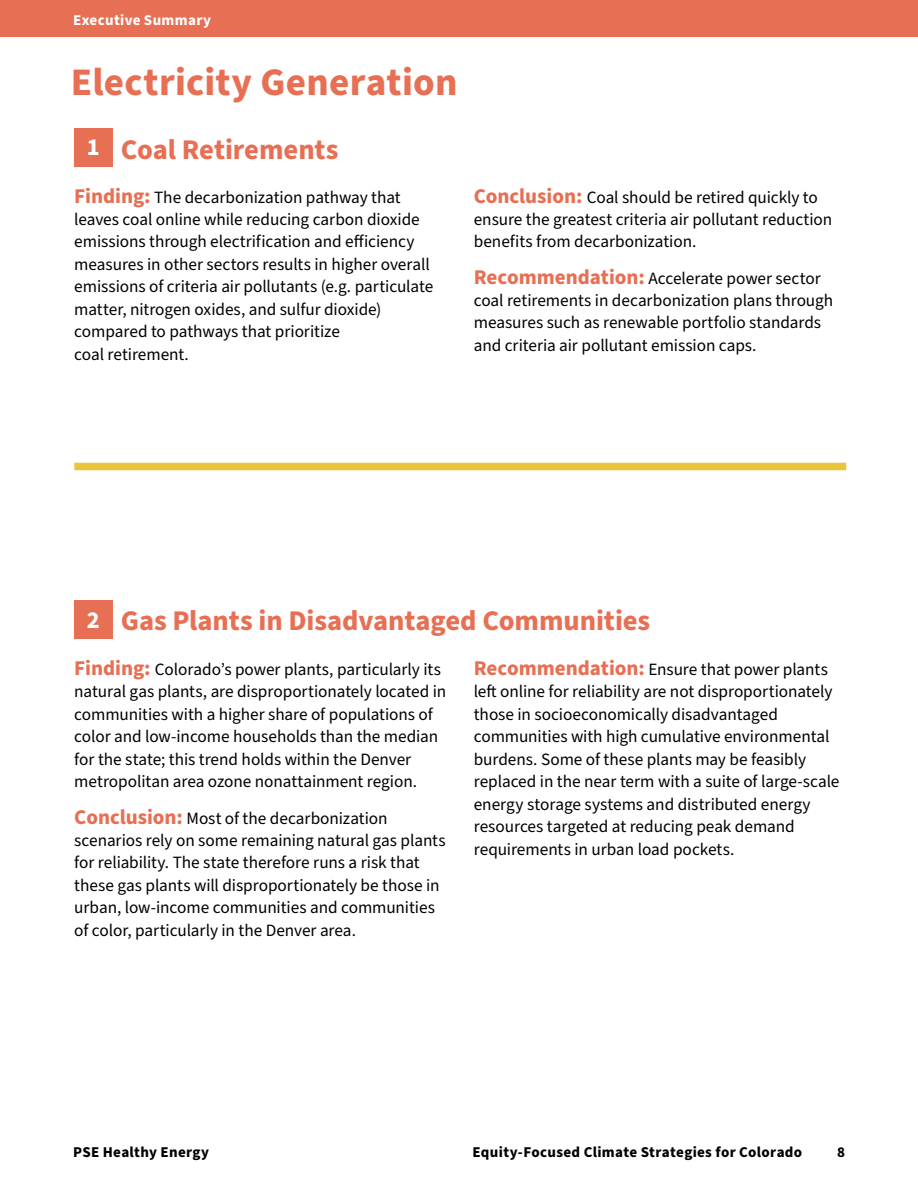
<style>
.page{position:relative;width:918px;height:1188px;background:#fff}
.page>*{position:absolute;margin:0;border:0;box-sizing:border-box;transform-origin:0 0}
.t1{font:700 39px "Source Sans Pro";letter-spacing:.005em;color:#e76f54}
.t2{font:700 28.5px "Source Sans Pro";letter-spacing:-.005em;color:#e76f54}
.t3{font:700 24.3px "Source Sans Pro";color:#fff}
.t4{font:17.25px/22.5px "Source Sans Pro";letter-spacing:-.005em;color:#000}
.t5{font:700 15px "Source Sans Pro";letter-spacing:.02em;color:#000}
.t6{font:700 15px "Source Sans Pro";letter-spacing:.025em;color:#fff}
.s1{font-weight:700;font-size:21px;color:#e76f54}
</style>
<div class="page">
<div style="left:74px;top:128px;width:38px;height:38px;background:#e76f54"></div>
<div style="left:74px;top:601px;width:38px;height:38px;background:#e76f54"></div>
<div style="left:0;top:0;width:918px;height:36px;background:#e76f54"></div>
<div style="left:74px;top:463px;width:772px;height:7px;background:#e9c43c"></div>
<p class="t6" style="left:73px;top:9px;width:140px">Executive Summary</p>
<h1 class="t1" style="left:71px;top:55px;width:388px">Electricity Generation</h1>
<h3 class="t3" style="left:87px;top:131px;width:14px">1</h3>
<h2 class="t2" style="left:121px;top:130px;width:219px">Coal Retirements</h2>
<p class="t4" style="left:74px;top:186px;width:360px"><span class="s1">Finding:</span> The decarbonization pathway that leaves coal online while reducing carbon dioxide emissions through electrification and efficiency measures in other sectors results in higher overall emissions of criteria air pollutants (e.g. particulate matter, nitrogen oxides, and sulfur dioxide) compared to pathways that prioritize<br>coal retirement.</p>
<p class="t4" style="left:474px;top:186px;width:360px"><span class="s1">Conclusion:</span> Coal should be retired quickly to ensure the greatest criteria air pollutant reduction benefits from decarbonization.</p>
<p class="t4" style="left:474px;top:267px;width:361px"><span class="s1">Recommendation:</span> Accelerate power sector coal retirements in decarbonization plans through measures such as renewable portfolio standards and criteria air pollutant emission caps.</p>
<h3 class="t3" style="left:87px;top:603px;width:14px">2</h3>
<h2 class="t2" style="left:121px;top:601px;width:531px">Gas Plants in Disadvantaged Communities</h2>
<p class="t4" style="left:74px;top:659px;width:373px"><span class="s1">Finding:</span> Colorado’s power plants, particularly its natural gas plants, are disproportionately located in communities with a higher share of populations of color and low-income households than the median for the state; this trend holds within the Denver metropolitan area ozone nonattainment region.</p>
<p class="t4" style="left:74px;top:807px;width:373px"><span class="s1">Conclusion:</span> Most of the decarbonization scenarios rely on some remaining natural gas plants for reliability. The state therefore runs a risk that these gas plants will disproportionately be those in urban, low-income communities and communities of color, particularly in the Denver area.</p>
<p class="t4" style="left:474px;top:659px;width:367px"><span class="s1">Recommendation:</span> Ensure that power plants left online for reliability are not disproportionately those in socioeconomically disadvantaged communities with high cumulative environmental burdens. Some of these plants may be feasibly replaced in the near term with a suite of large-scale energy storage systems and distributed energy resources targeted at reducing peak demand requirements in urban load pockets.</p>
<p class="t5" style="left:73px;top:1141px;width:138px">PSE Healthy Energy</p>
<p class="t5" style="left:472px;top:1141px;width:331px">Equity-Focused Climate Strategies for Colorado</p>
<p class="t5" style="left:837px;top:1141px;width:9px">8</p>
</div>
